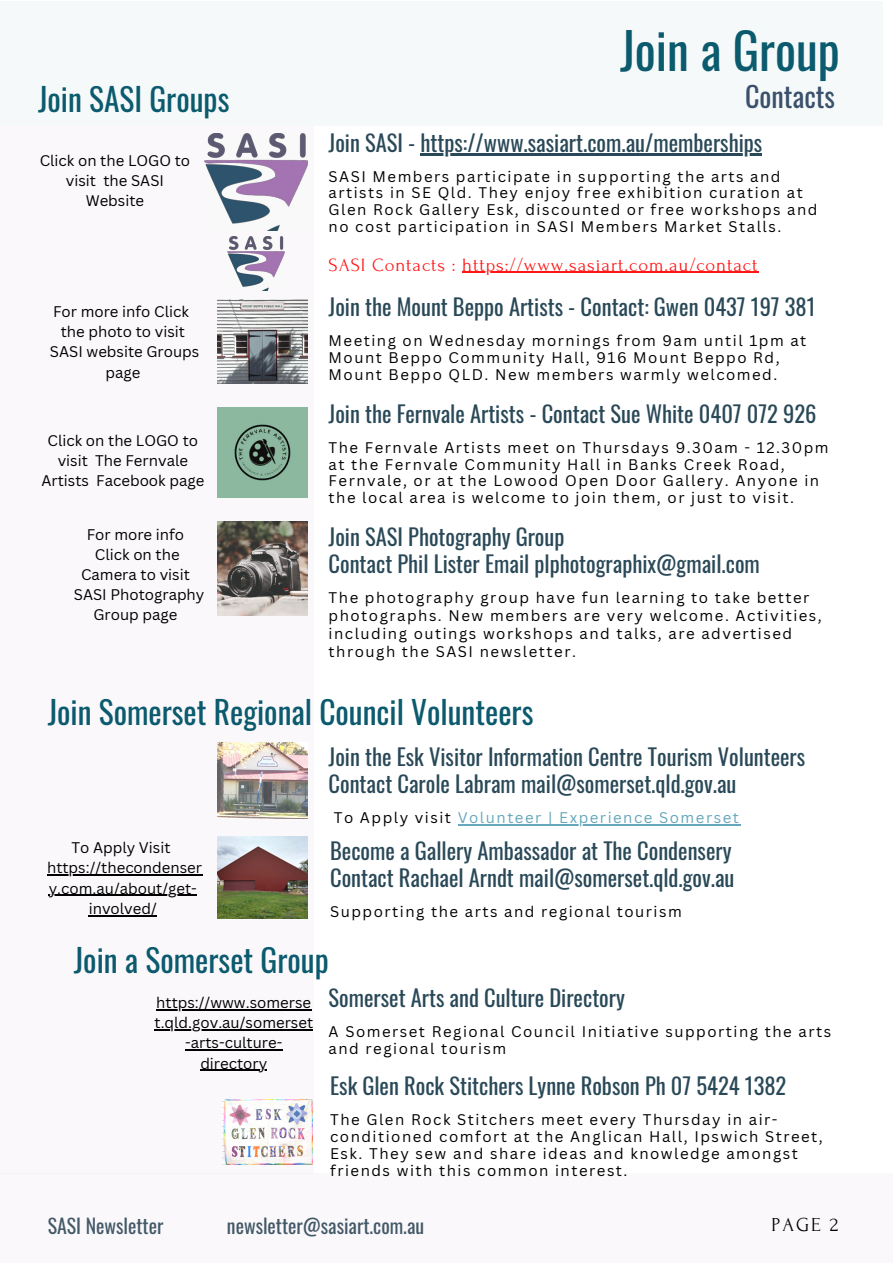
<style>
.page{position:relative;width:893px;height:1264px;background:#fff}
.page>*{position:absolute;margin:0;border:0;box-sizing:border-box;transform-origin:0 0}
.t1{font:49.5px "Oswald";color:#0b5a6d}
.t2{font:31.5px "Oswald";color:#0b5a6d}
.t3{font:28.05px "Oswald";color:#3a506b}
.t4{font:22.5px "Oswald";color:#2a4958}
.t5{font:19.8px "Oswald";color:#435967}
.t6{font:19.8px "Forum";color:#000}
.t7{font:18.75px "Forum";letter-spacing:.05em;color:#ff1616}
.t8{font:15px/16.8px "Canva Sans";letter-spacing:.1em;color:#000}
.t9{font:15px/20.2px "Canva Sans";color:#000;text-align:center}
.t10{font:15px "Canva Sans";letter-spacing:.1em;color:#65a7bc}
.s1{color:#000}
</style>
<div class="page">
<div style="left:0;top:1px;width:882px;height:125px;background:#f5f9fa"></div>
<div style="left:0;top:1173px;width:892px;height:89px;background:#faf8fb"></div>
<div style="left:0;top:126px;width:313px;height:1047px;background:#faf8fb"></div>
<hr style="left:47px;top:874px;width:155px;height:1px;background:#000">
<hr style="left:49px;top:894px;width:148px;height:2px;background:#000">
<hr style="left:89px;top:915px;width:68px;height:1px;background:#000">
<img style="left:217px;top:522px;width:90px;height:93px">
<img style="left:217px;top:299px;width:90px;height:85px">
<img style="left:223px;top:1099px;width:90px;height:65px">
<img style="left:217px;top:408px;width:90px;height:90px">
<hr style="left:420px;top:153px;width:342px;height:2px;background:#2a4958">
<hr style="left:462px;top:272px;width:296px;height:1px;background:#ff1616">
<hr style="left:457px;top:824px;width:283px;height:1px;background:#65a7bc">
<img style="left:205px;top:133px;width:102px;height:98px">
<img style="left:217px;top:836px;width:90px;height:82px">
<img style="left:217px;top:742px;width:90px;height:76px">
<hr style="left:156px;top:1008px;width:155px;height:2px;background:#000">
<hr style="left:154px;top:1029px;width:159px;height:1px;background:#000">
<hr style="left:185px;top:1049px;width:97px;height:1px;background:#000">
<hr style="left:200px;top:1069px;width:67px;height:1px;background:#000">
<img style="left:228px;top:237px;width:57px;height:54px">
<p class="t2" style="left:38px;top:74px;width:193px">Join SASI Groups</p>
<p class="t9" style="left:40px;top:150px;width:152px">Click on the LOGO to visit the SASI<br>Website</p>
<p class="t9" style="left:50px;top:301px;width:151px">For more info Click the photo to visit<br>SASI website Groups page</p>
<p class="t9" style="left:41px;top:429px;width:164px">Click on the LOGO to visit The Fernvale<br>Artists Facebook page</p>
<p class="t9" style="left:87px;top:523px;width:99px">For more info</p>
<p class="t9" style="left:74px;top:544px;width:132px">Click on the<br>Camera to visit<br>SASI Photography<br>Group page</p>
<p class="t1" style="left:620px;top:12px;width:221px">Join a Group</p>
<p class="t3" style="left:745px;top:75px;width:91px">Contacts</p>
<p class="t4" style="left:328px;top:125px;width:435px">Join SASI - https://www.sasiart.com.au/memberships</p>
<p class="t8" style="left:328px;top:167px;width:490px">SASI Members participate in supporting the arts and artists in SE Qld. They enjoy free exhibition curation at Glen Rock Gallery Esk, discounted or free workshops and no cost participation in SASI Members Market Stalls.</p>
<p class="t7" style="left:328px;top:255px;width:430px">SASI Contacts : https://www.sasiart.com.au/contact</p>
<p class="t4" style="left:328px;top:289px;width:488px">Join the Mount Beppo Artists - Contact: Gwen 0437 197 381</p>
<p class="t8" style="left:328px;top:332px;width:479px">Meeting on Wednesday mornings from 9am until 1pm at<br>Mount Beppo Community Hall, 916 Mount Beppo Rd,<br>Mount Beppo QLD. New members warmly welcomed.</p>
<p class="t4" style="left:328px;top:396px;width:489px">Join the Fernvale Artists - Contact Sue White 0407 072 926</p>
<p class="t8" style="left:328px;top:438px;width:501px">The Fernvale Artists meet on Thursdays 9.30am - 12.30pm at the Fernvale Community Hall in Banks Creek Road, Fernvale, or at the Lowood Open Door Gallery. Anyone in the local area is welcome to join them, or just to visit.</p>
<p class="t4" style="left:328px;top:518px;width:237px">Join SASI Photography Group</p>
<p class="t4" style="left:328px;top:545px;width:433px">Contact Phil Lister Email plphotographix@gmail.com</p>
<p class="t8" style="left:328px;top:588px;width:494px;line-height:18px">The photography group have fun learning to take better photographs. New members are very welcome. Activities, including outings workshops and talks, are advertised through the SASI newsletter.</p>
<p class="t2" style="left:48px;top:687px;width:487px">Join Somerset Regional Council Volunteers</p>
<p class="t9" style="left:47px;top:837px;width:156px">To Apply Visit https://thecondenser y.com.au/about/get&shy;involved/</p>
<p class="t4" style="left:328px;top:739px;width:478px">Join the Esk Visitor Information Centre Tourism Volunteers</p>
<p class="t4" style="left:328px;top:766px;width:409px">Contact Carole Labram mail@somerset.qld.gov.au</p>
<p class="t10" style="left:334px;top:807px;width:406px"><span class="s1">To Apply visit</span> Volunteer | Experience Somerset</p>
<p class="t4" style="left:330px;top:833px;width:403px">Become a Gallery Ambassador at The Condensery</p>
<p class="t4" style="left:330px;top:860px;width:406px">Contact Rachael Arndt mail@somerset.qld.gov.au</p>
<p class="t8" style="left:330px;top:902px;width:353px">Supporting the arts and regional tourism</p>
<p class="t2" style="left:74px;top:935px;width:256px">Join a Somerset Group</p>
<p class="t9" style="left:154px;top:991px;width:160px">https://www.somerse t.qld.gov.au/somerset -arts-culture&shy;directory</p>
<p class="t4" style="left:328px;top:980px;width:298px">Somerset Arts and Culture Directory</p>
<p class="t8" style="left:328px;top:1022px;width:504px">A Somerset Regional Council Initiative supporting the arts and regional tourism</p>
<p class="t4" style="left:330px;top:1068px;width:458px">Esk Glen Rock Stitchers Lynne Robson Ph 07 5424 1382</p>
<p class="t8" style="left:330px;top:1110px;width:494px">The Glen Rock Stitchers meet every Thursday in air&shy;conditioned comfort at the Anglican Hall, Ipswich Street, Esk. They sew and share ideas and knowledge amongst friends with this common interest.</p>
<p class="t5" style="left:48px;top:1210px;width:117px">SASI Newsletter</p>
<p class="t5" style="left:227px;top:1210px;width:199px">newsletter@sasiart.com.au</p>
<p class="t6" style="left:771px;top:1213px;width:68px">PAGE 2</p>
</div>
